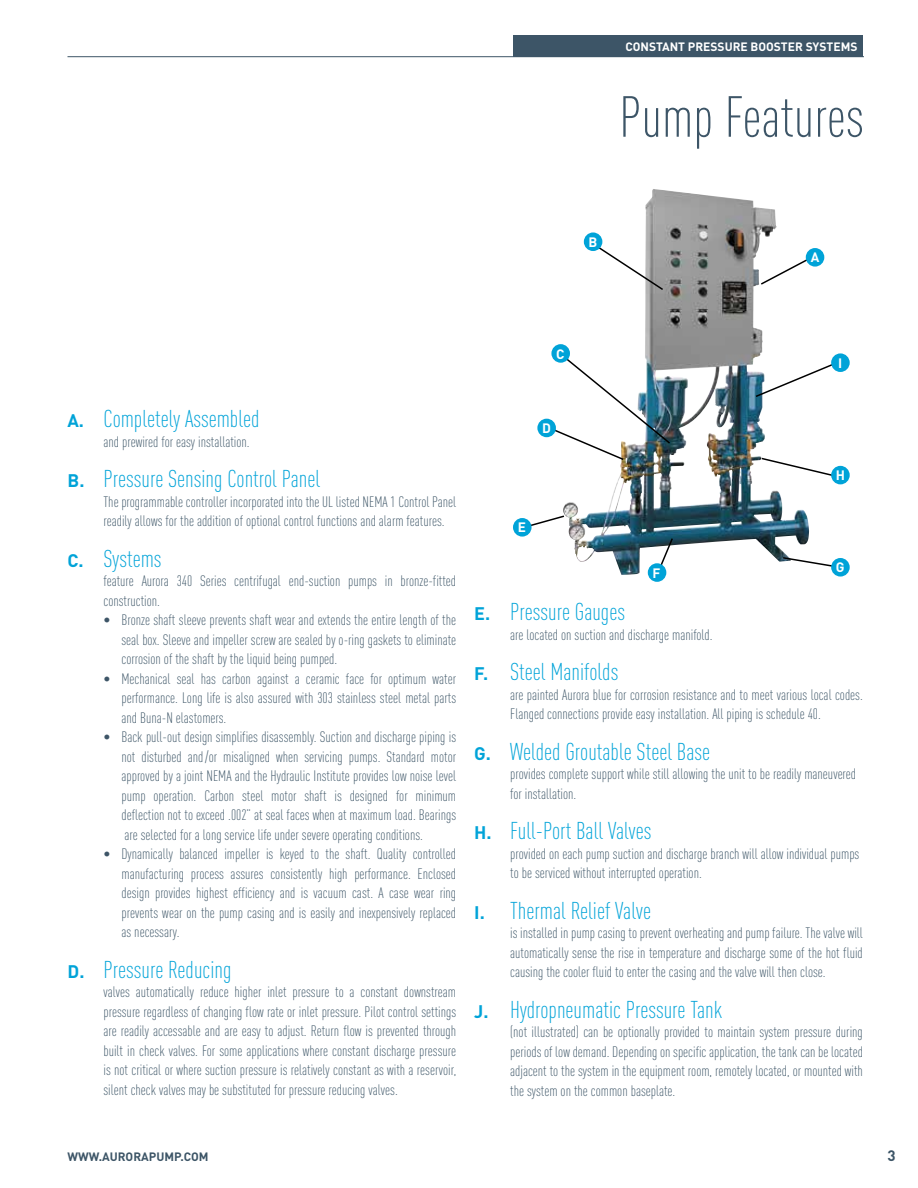
<style>
.page{position:relative;width:918px;height:1188px;background:#fff}
.page>*{position:absolute;margin:0;border:0;box-sizing:border-box;transform-origin:0 0}
.t1{font:300 condensed 57px "DIN Pro";color:#3d5567}
.t2{font:300 condensed 24px "DIN Pro";color:#00a3d8}
.t3{font:300 condensed 15px/19.5px "DIN Pro";color:#3d5567;text-align:justify}
.t4{font:700 15px "DIN Pro";color:#3d5567}
.t5{font:700 13.5px "DIN Pro";color:#fff}
.t6{font:700 12px "DIN Pro";color:#fff}
.t7{font:700 12px "DIN Pro";color:#3d5567}
.s1{font-weight:700;font-stretch:normal;font-size:18px}
</style>
<div class="page">
<hr style="left:68px;top:56px;width:796px;height:1px;background:#3d5567">
<div style="left:513px;top:35px;width:350px;height:22px;background:#3d5567"></div>
<img style="left:563px;top:189px;width:246px;height:386px">
<svg style="left:587px;top:239px;width:78px;height:52px"></svg>
<svg style="left:759px;top:253px;width:50px;height:33px"></svg>
<svg style="left:532px;top:514px;width:34px;height:16px"></svg>
<svg style="left:654px;top:537px;width:20px;height:43px"></svg>
<svg style="left:781px;top:556px;width:56px;height:14px"></svg>
<svg style="left:760px;top:457px;width:85px;height:23px"></svg>
<img style="left:544px;top:350px;width:128px;height:111px">
<svg style="left:754px;top:357px;width:83px;height:41px"></svg>
<div style="left:806px;top:248px;width:18px;height:19px;background:#00a3d8;border-radius:50%"></div>
<div style="left:584px;top:232px;width:18px;height:19px;background:#00a3d8;border-radius:50%"></div>
<div style="left:551px;top:344px;width:19px;height:19px;background:#00a3d8;border-radius:50%"></div>
<div style="left:537px;top:419px;width:19px;height:18px;background:#00a3d8;border-radius:50%"></div>
<div style="left:513px;top:518px;width:19px;height:19px;background:#00a3d8;border-radius:50%"></div>
<div style="left:648px;top:563px;width:18px;height:19px;background:#00a3d8;border-radius:50%"></div>
<div style="left:831px;top:558px;width:19px;height:19px;background:#00a3d8;border-radius:50%"></div>
<div style="left:831px;top:466px;width:19px;height:18px;background:#00a3d8;border-radius:50%"></div>
<div style="left:831px;top:353px;width:19px;height:19px;background:#00a3d8;border-radius:50%"></div>
<p class="t6" style="left:625px;top:37px;width:234px">CONSTANT PRESSURE BOOSTER SYSTEMS</p>
<h1 class="t1" style="left:619px;top:76px;width:246px">Pump Features</h1>
<p class="t5" style="left:589px;top:231px;width:10px">B</p>
<p class="t5" style="left:811px;top:246px;width:10px">A</p>
<h2 class="t2" style="left:68px;top:402px;width:194px"><span class="s1">A.</span> Completely Assembled</h2>
<p class="t3" style="left:104px;top:431px;width:148px">and prewired for easy installation.</p>
<h2 class="t2" style="left:68px;top:462px;width:254px"><span class="s1">B.</span> Pressure Sensing Control Panel</h2>
<p class="t3" style="left:104px;top:491px;width:354px">The programmable controller incorporated into the UL listed NEMA 1 Control Panel readily allows for the addition of optional control functions and alarm features.</p>
<h2 class="t2" style="left:68px;top:542px;width:96px"><span class="s1">C.</span> Systems</h2>
<p class="t3" style="left:104px;top:571px;width:354px">feature Aurora 340 Series centrifugal end-suction pumps in bronze-fitted construction.</p>
<p class="t3" style="left:122px;top:610px;width:336px;text-indent:-18px">• Bronze shaft sleeve prevents shaft wear and extends the entire length of the seal box. Sleeve and impeller screw are sealed by o-ring gaskets to eliminate corrosion of the shaft by the liquid being pumped.</p>
<p class="t3" style="left:122px;top:668px;width:336px;text-indent:-18px">• Mechanical seal has carbon against a ceramic face for optimum water performance. Long life is also assured with 303 stainless steel metal parts and Buna-N elastomers.</p>
<p class="t3" style="left:122px;top:727px;width:336px;text-indent:-18px">• Back pull-out design simplifies disassembly. Suction and discharge piping is not disturbed and/or misaligned when servicing pumps. Standard motor approved by a joint NEMA and the Hydraulic Institute provides low noise level pump operation. Carbon steel motor shaft is designed for minimum deflection not to exceed .002” at seal faces when at maximum load. Bearings are selected for a long service life under severe operating conditions.</p>
<p class="t3" style="left:122px;top:844px;width:336px;text-indent:-18px">• Dynamically balanced impeller is keyed to the shaft. Quality controlled manufacturing process assures consistently high performance. Enclosed design provides highest efficiency and is vacuum cast. A case wear ring prevents wear on the pump casing and is easily and inexpensively replaced as necessary.</p>
<h2 class="t2" style="left:68px;top:953px;width:165px"><span class="s1">D.</span> Pressure Reducing</h2>
<p class="t3" style="left:104px;top:982px;width:354px">valves automatically reduce higher inlet pressure to a constant downstream pressure regardless of changing flow rate or inlet pressure. Pilot control settings are readily accessable and are easy to adjust. Return flow is prevented through built in check valves. For some applications where constant discharge pressure is not critical or where suction pressure is relatively constant as with a reservoir, silent check valves may be substituted for pressure reducing valves.</p>
<p class="t5" style="left:556px;top:342px;width:10px">C</p>
<p class="t5" style="left:542px;top:417px;width:10px">D</p>
<p class="t5" style="left:518px;top:516px;width:10px">E</p>
<p class="t5" style="left:653px;top:562px;width:9px">F</p>
<p class="t5" style="left:838px;top:352px;width:6px">I</p>
<p class="t5" style="left:836px;top:464px;width:11px">H</p>
<p class="t5" style="left:836px;top:556px;width:10px">G</p>
<h2 class="t2" style="left:474px;top:595px;width:152px"><span class="s1">E.</span> Pressure Gauges</h2>
<p class="t3" style="left:510px;top:624px;width:204px">are located on suction and discharge manifold.</p>
<h2 class="t2" style="left:474px;top:655px;width:146px"><span class="s1">F.</span> Steel Manifolds</h2>
<p class="t3" style="left:510px;top:684px;width:354px">are painted Aurora blue for corrosion resistance and to meet various local codes.<br>Flanged connections provide easy installation. All piping is schedule 40.</p>
<h2 class="t2" style="left:474px;top:734px;width:237px"><span class="s1">G.</span> Welded Groutable Steel Base</h2>
<p class="t3" style="left:510px;top:763px;width:348px">provides complete support while still allowing the unit to be readily maneuvered for installation.</p>
<h2 class="t2" style="left:474px;top:814px;width:179px"><span class="s1">H.</span> Full-Port Ball Valves</h2>
<p class="t3" style="left:510px;top:843px;width:351px">provided on each pump suction and discharge branch will allow individual pumps to be serviced without interrupted operation.</p>
<h2 class="t2" style="left:474px;top:893px;width:178px"><span class="s1">I.</span> Thermal Relief Valve</h2>
<p class="t3" style="left:510px;top:922px;width:354px">is installed in pump casing to prevent overheating and pump failure. The valve will automatically sense the rise in temperature and discharge some of the hot fluid causing the cooler fluid to enter the casing and the valve will then close.</p>
<h2 class="t2" style="left:474px;top:992px;width:250px"><span class="s1">J.</span> Hydropneumatic Pressure Tank</h2>
<p class="t3" style="left:510px;top:1021px;width:354px">(not illustrated) can be optionally provided to maintain system pressure during periods of low demand. Depending on specific application, the tank can be located adjacent to the system in the equipment room, remotely located, or mounted with the system on the common baseplate.</p>
<p class="t7" style="left:68px;top:1147px;width:143px">WWW.AURORAPUMP.COM</p>
<p class="t4" style="left:887px;top:1143px;width:10px">3</p>
</div>
